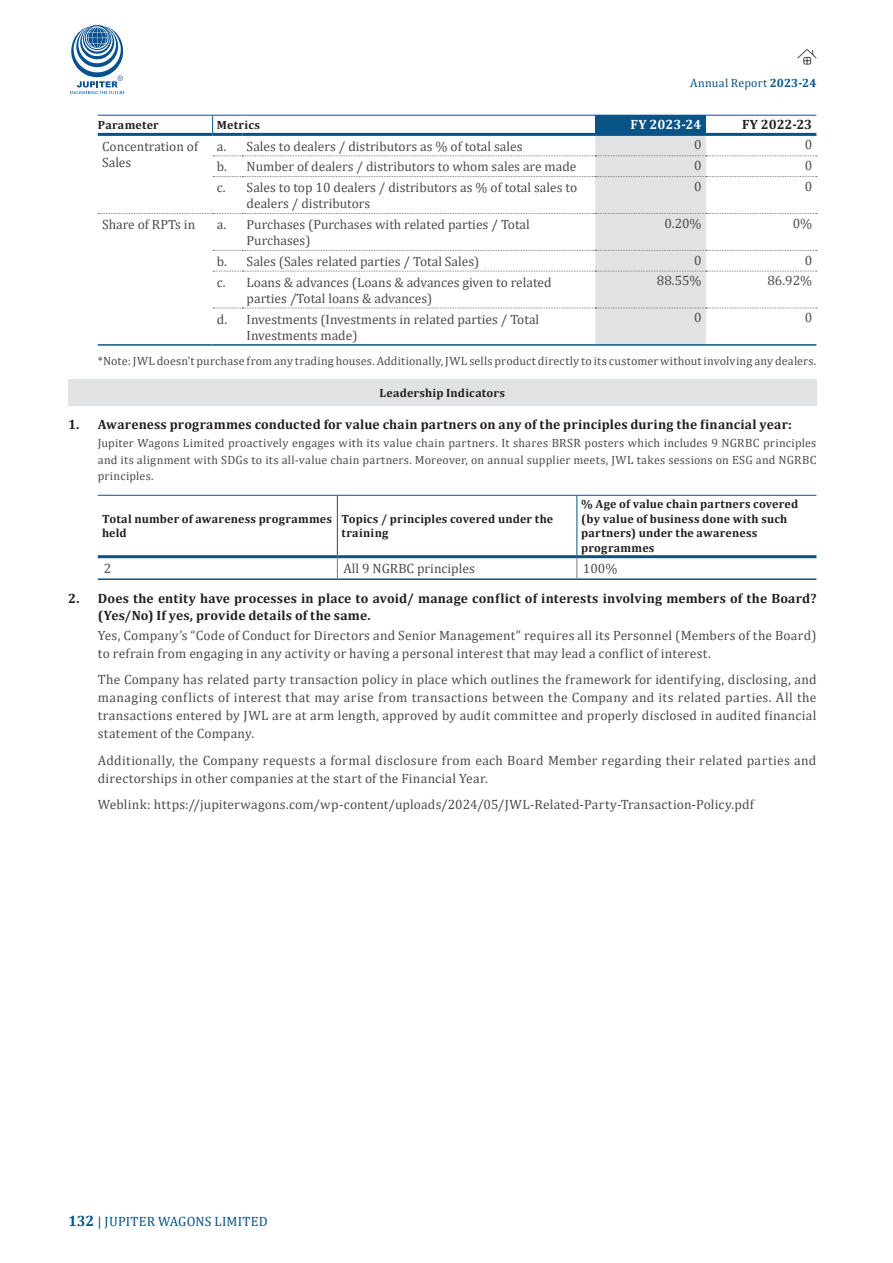
<style>
.page{position:relative;width:893px;height:1263px;background:#fff}
.page>*{position:absolute;margin:0;border:0;box-sizing:border-box;transform-origin:0 0}
.t1{font:13.5px/16.2px "Cambria";color:#4b4c4d}
.t2{font:700 13.5px/16.5px "Cambria";letter-spacing:.015em;color:#231f20}
.t3{font:13.5px/18px "Cambria";letter-spacing:.025em;color:#4b4c4d}
.t4{font:13.5px "Cambria";letter-spacing:.015em;color:#085487}
.t5{font:700 13.5px "Cambria";color:#fff}
.t6{font:12px/16.5px "Cambria";letter-spacing:.015em;color:#4b4c4d;text-align:justify}
.t7{font:700 12px/14.4px "Cambria";letter-spacing:.02em;color:#231f20}
.t8{font:12px "Cambria";letter-spacing:.02em;color:#085487}
.s1{font-weight:700}
.s2{font-weight:700;font-size:15px}
</style>
<div class="page">
<svg style="left:98px;top:115px;width:719px;height:230px"></svg>
<hr style="left:98px;top:344px;width:115px;height:2px;background:#085487">
<hr style="left:213px;top:344px;width:29px;height:2px;background:#085487">
<hr style="left:242px;top:344px;width:353px;height:2px;background:#085487">
<hr style="left:595px;top:344px;width:111px;height:2px;background:#085487">
<hr style="left:706px;top:344px;width:110px;height:2px;background:#085487">
<div style="left:68px;top:379px;width:748px;height:26px;background:#e1e2e4"></div>
<hr style="left:337px;top:496px;width:1px;height:59px;background:#085487">
<hr style="left:576px;top:496px;width:1px;height:59px;background:#085487">
<hr style="left:98px;top:495px;width:239px;height:1px;background:#085487">
<hr style="left:337px;top:495px;width:240px;height:1px;background:#085487">
<hr style="left:577px;top:495px;width:239px;height:1px;background:#085487">
<hr style="left:98px;top:555px;width:239px;height:3px;background:#085487">
<hr style="left:337px;top:555px;width:240px;height:3px;background:#085487">
<hr style="left:577px;top:555px;width:239px;height:3px;background:#085487">
<hr style="left:98px;top:578px;width:239px;height:2px;background:#085487">
<hr style="left:337px;top:578px;width:240px;height:2px;background:#085487">
<hr style="left:577px;top:578px;width:239px;height:2px;background:#085487">
<svg style="left:337px;top:558px;width:1px;height:20px"></svg>
<svg style="left:576px;top:558px;width:1px;height:20px"></svg>
<svg style="left:797px;top:49px;width:20px;height:16px"></svg>
<svg style="left:70px;top:25px;width:54px;height:69px"></svg>
<p class="t8" style="left:690px;top:76px;width:128px">Annual Report <span class="s1">2023-24</span></p>
<p class="t7" style="left:98px;top:117px;width:62px">Parameter</p>
<p class="t7" style="left:217px;top:117px;width:44px">Metrics</p>
<p class="t5" style="left:630px;top:115px;width:73px">FY 2023-24</p>
<p class="t2" style="left:742px;top:116px;width:72px">FY 2022-23</p>
<p class="t1" style="left:102px;top:138px;width:98px">Concentration of<br>Sales</p>
<p class="t1" style="left:217px;top:138px;width:307px">a. Sales to dealers / distributors as % of total sales</p>
<p class="t1" style="left:694px;top:136px;width:9px">0</p>
<p class="t1" style="left:805px;top:136px;width:9px">0</p>
<p class="t1" style="left:217px;top:159px;width:361px">b. Number of dealers / distributors to whom sales are made</p>
<p class="t1" style="left:694px;top:157px;width:9px">0</p>
<p class="t1" style="left:805px;top:157px;width:9px">0</p>
<p class="t1" style="left:247px;top:179px;width:332px;text-indent:-30px">c. Sales to top 10 dealers / distributors as % of total sales to dealers / distributors</p>
<p class="t1" style="left:694px;top:178px;width:9px">0</p>
<p class="t1" style="left:805px;top:178px;width:9px">0</p>
<p class="t1" style="left:102px;top:216px;width:95px">Share of RPTs in</p>
<p class="t1" style="left:247px;top:216px;width:285px;text-indent:-30px">a. Purchases (Purchases with related parties / Total<br>Purchases)</p>
<p class="t1" style="left:664px;top:215px;width:39px">0.20%</p>
<p class="t1" style="left:793px;top:215px;width:21px">0%</p>
<p class="t1" style="left:217px;top:253px;width:264px">b. Sales (Sales related parties / Total Sales)</p>
<p class="t1" style="left:694px;top:252px;width:9px">0</p>
<p class="t1" style="left:805px;top:252px;width:9px">0</p>
<p class="t1" style="left:247px;top:274px;width:306px;text-indent:-30px">c. Loans &amp; advances (Loans &amp; advances given to related parties /Total loans &amp; advances)</p>
<p class="t1" style="left:657px;top:272px;width:46px">88.55%</p>
<p class="t1" style="left:767px;top:272px;width:46px">86.92%</p>
<p class="t1" style="left:247px;top:311px;width:294px;text-indent:-30px">d. Investments (Investments in related parties / Total<br>Investments made)</p>
<p class="t1" style="left:694px;top:309px;width:9px">0</p>
<p class="t1" style="left:805px;top:309px;width:9px">0</p>
<p class="t6" style="left:98px;top:352px;width:720px">*Note: JWL doesn’t purchase from any trading houses. Additionally, JWL sells product directly to its customer without involving any dealers.</p>
<p class="t7" style="left:380px;top:385px;width:127px">Leadership Indicators</p>
<p class="t2" style="left:68px;top:415px;width:725px">1. Awareness programmes conducted for value chain partners on any of the principles during the financial year:</p>
<p class="t6" style="left:98px;top:435px;width:720px">Jupiter Wagons Limited proactively engages with its value chain partners. It shares BRSR posters which includes 9 NGRBC principles and its alignment with SDGs to its all-value chain partners. Moreover, on annual supplier meets, JWL takes sessions on ESG and NGRBC principles.</p>
<p class="t7" style="left:102px;top:511px;width:231px">Total number of awareness programmes held</p>
<p class="t7" style="left:342px;top:511px;width:213px">Topics / principles covered under the training</p>
<p class="t7" style="left:581px;top:497px;width:219px">% Age of value chain partners covered (by value of business done with such partners) under the awareness programmes</p>
<p class="t1" style="left:104px;top:560px;width:9px">2</p>
<p class="t1" style="left:343px;top:560px;width:133px">All 9 NGRBC principles</p>
<p class="t1" style="left:583px;top:560px;width:36px">100%</p>
<p class="t2" style="left:98px;top:590px;width:720px;text-indent:-30px">2. Does the entity have processes in place to avoid/ manage conflict of interests involving members of the Board? (Yes/No) If yes, provide details of the same.</p>
<p class="t1" style="left:98px;top:626px;width:720px;line-height:18px">Yes, Company’s “Code of Conduct for Directors and Senior Management” requires all its Personnel (Members of the Board) to refrain from engaging in any activity or having a personal interest that may lead a conflict of interest.</p>
<p class="t1" style="left:98px;top:671px;width:720px;line-height:18px;text-align:justify">The Company has related party transaction policy in place which outlines the framework for identifying, disclosing, and managing conflicts of interest that may arise from transactions between the Company and its related parties. All the transactions entered by JWL are at arm length, approved by audit committee and properly disclosed in audited financial statement of the Company.</p>
<p class="t3" style="left:98px;top:751px;width:720px">Additionally, the Company requests a formal disclosure from each Board Member regarding their related parties and directorships in other companies at the start of the Financial Year.</p>
<p class="t1" style="left:98px;top:796px;width:658px">Weblink: https://jupiterwagons.com/wp-content/uploads/2024/05/JWL-Related-Party-Transaction-Policy.pdf</p>
<p class="t4" style="left:68px;top:1213px;width:201px"><span class="s2">132</span> | JUPITER WAGONS LIMITED</p>
</div>
